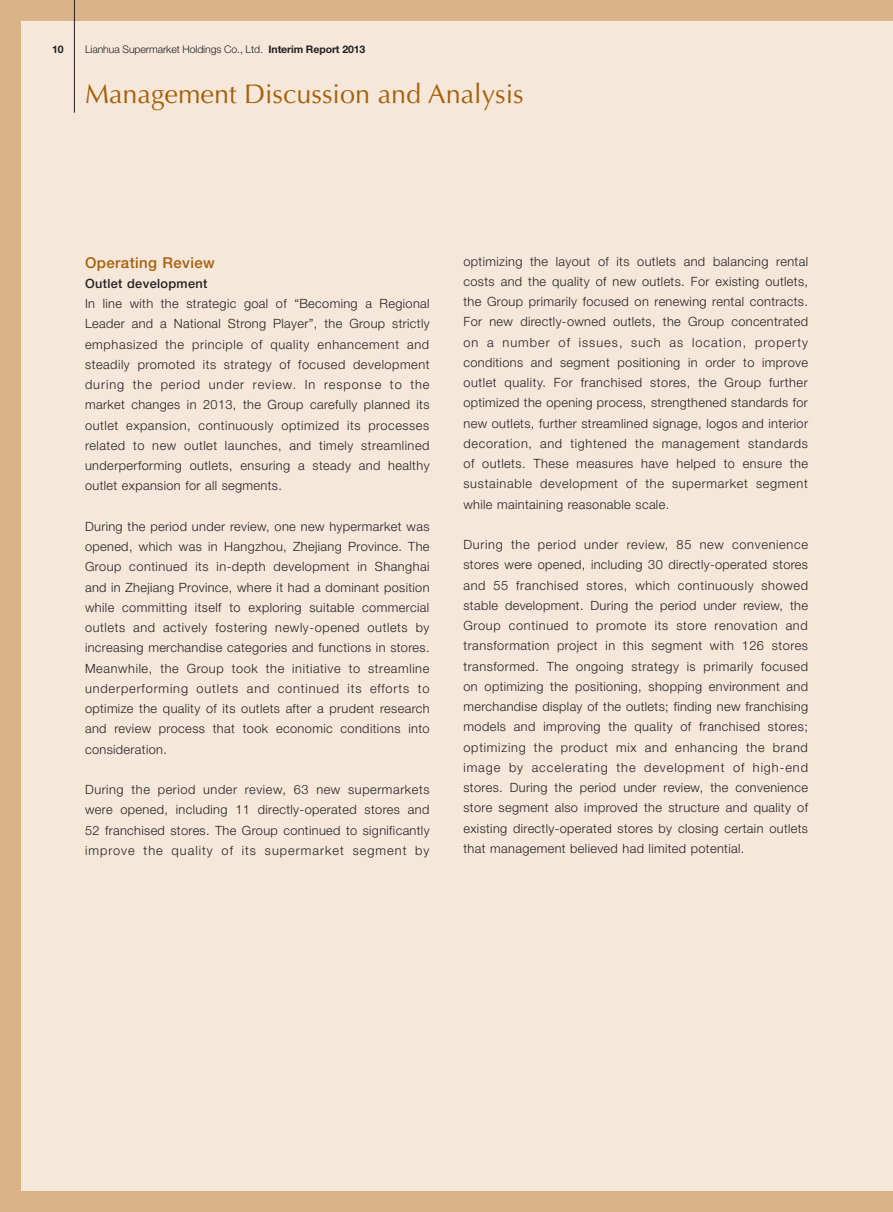
<style>
.page{position:relative;width:893px;height:1212px;background:#dab389}
.page>*{position:absolute;margin:0;border:0;box-sizing:border-box;transform-origin:0 0}
.t1{font:27px "Optima LT Std";color:#a6600b}
.t2{font:500 15px "Helvetica Neue LT Std";letter-spacing:.03em;color:#a6600b}
.t3{font:300 12.75px/20.2px "Helvetica Neue LT Std";letter-spacing:.03em;color:#231f20;text-align:justify}
.t4{font:500 12.75px "Helvetica Neue LT Std";letter-spacing:.03em;color:#231f20}
.t5{font:300 10.5px "Helvetica Neue LT Std";letter-spacing:-.01em;color:#231f20}
.t6{font:700 10.5px "Helvetica Neue LT Std";color:#231f20}
.s1{font-weight:700}
</style>
<div class="page">
<div style="left:21px;top:21px;width:872px;height:1170px;background:#f5e8da"></div>
<hr style="left:74px;top:0;width:1px;height:113px;background:#231f20">
<p class="t6" style="left:52px;top:43px;width:13px">10</p>
<p class="t5" style="left:85px;top:43px;width:282px">Lianhua Supermarket Holdings Co., Ltd. <span class="s1">Interim Report 2013</span></p>
<h1 class="t1" style="left:85px;top:78px;width:440px">Management Discussion and Analysis</h1>
<p class="t2" style="left:85px;top:253px;width:131px">Operating Review</p>
<p class="t4" style="left:85px;top:276px;width:124px">Outlet development</p>
<p class="t3" style="left:85px;top:293px;width:346px">In line with the strategic goal of “Becoming a Regional Leader and a National Strong Player”, the Group strictly emphasized the principle of quality enhancement and steadily promoted its strategy of focused development during the period under review. In response to the market changes in 2013, the Group carefully planned its outlet expansion, continuously optimized its processes related to new outlet launches, and timely streamlined underperforming outlets, ensuring a steady and healthy outlet expansion for all segments.</p>
<p class="t3" style="left:85px;top:516px;width:346px">During the period under review, one new hypermarket was opened, which was in Hangzhou, Zhejiang Province. The Group continued its in-depth development in Shanghai and in Zhejiang Province, where it had a dominant position while committing itself to exploring suitable commercial outlets and actively fostering newly-opened outlets by increasing merchandise categories and functions in stores.<br>Meanwhile, the Group took the initiative to streamline underperforming outlets and continued its efforts to optimize the quality of its outlets after a prudent research and review process that took economic conditions into consideration.</p>
<p class="t3" style="left:85px;top:779px;width:346px">During the period under review, 63 new supermarkets were opened, including 11 directly-operated stores and 52 franchised stores. The Group continued to significantly improve the quality of its supermarket segment by</p>
<p class="t3" style="left:463px;top:251px;width:346px">optimizing the layout of its outlets and balancing rental costs and the quality of new outlets. For existing outlets, the Group primarily focused on renewing rental contracts.<br>For new directly-owned outlets, the Group concentrated on a number of issues, such as location, property conditions and segment positioning in order to improve outlet quality. For franchised stores, the Group further optimized the opening process, strengthened standards for new outlets, further streamlined signage, logos and interior decoration, and tightened the management standards of outlets. These measures have helped to ensure the sustainable development of the supermarket segment while maintaining reasonable scale.</p>
<p class="t3" style="left:463px;top:534px;width:346px">During the period under review, 85 new convenience stores were opened, including 30 directly-operated stores and 55 franchised stores, which continuously showed stable development. During the period under review, the Group continued to promote its store renovation and transformation project in this segment with 126 stores transformed. The ongoing strategy is primarily focused on optimizing the positioning, shopping environment and merchandise display of the outlets; finding new franchising models and improving the quality of franchised stores; optimizing the product mix and enhancing the brand image by accelerating the development of high-end stores. During the period under review, the convenience store segment also improved the structure and quality of existing directly-operated stores by closing certain outlets that management believed had limited potential.</p>
</div>
